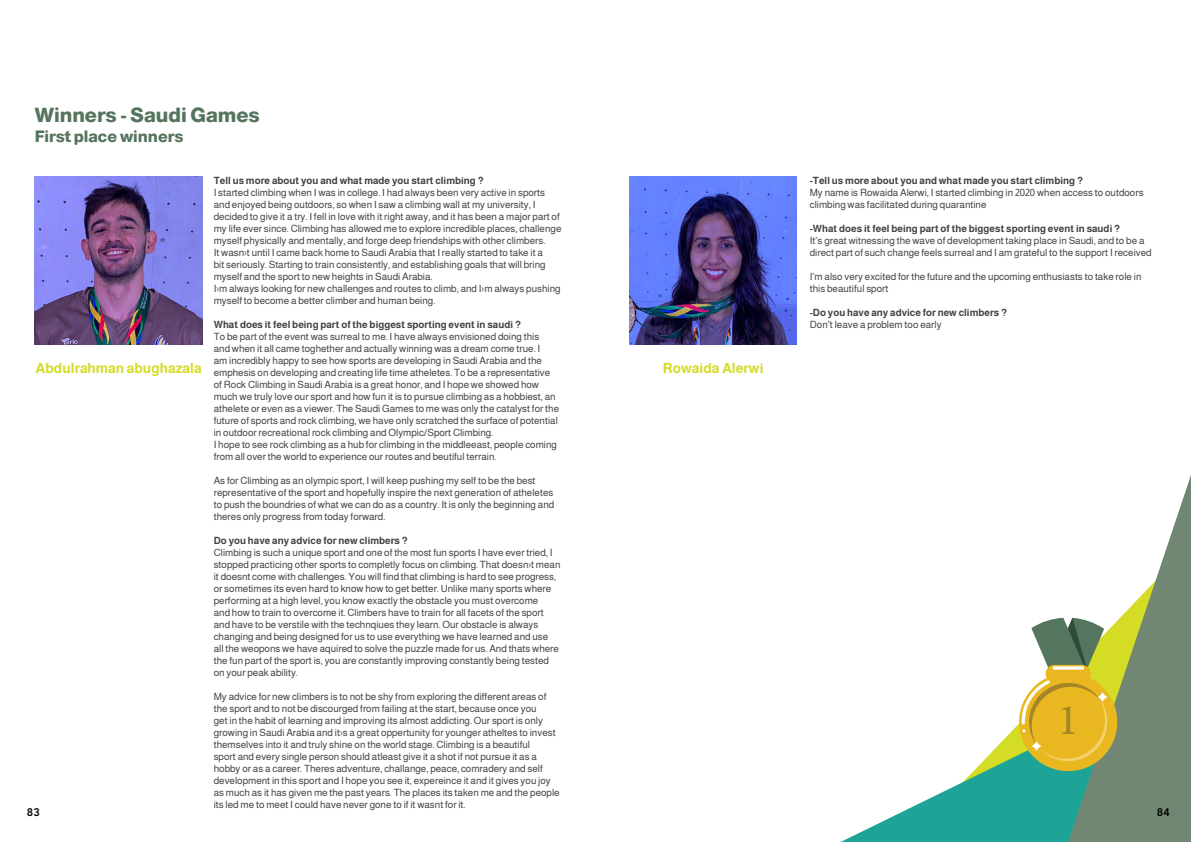
<style>
.page{position:relative;width:1191px;height:842px;background:#fff}
.page>*{position:absolute;margin:0;border:0;box-sizing:border-box;transform-origin:0 0}
.t1{font:800 20px "Almarai";color:#55745e}
.t2{font:800 16px "Almarai";color:#55745e}
.t3{font:700 14px "Almarai";color:#d4dc25}
.t4{font:700 12px "Bahij Janna";color:#000}
.t5{font:10px/12px "Almarai";color:#424143}
.t6{font:700 10px "Almarai";color:#424143}
</style>
<div class="page">
<img style="left:35px;top:176px;width:167px;height:169px">
<img style="left:629px;top:176px;width:168px;height:169px">
<svg style="left:841px;top:679px;width:227px;height:163px"></svg>
<svg style="left:1068px;top:475px;width:123px;height:367px;fill:#718774"></svg>
<svg style="left:1031px;top:618px;width:73px;height:54px"></svg>
<div style="left:1045px;top:665px;width:45px;height:17px;background:#e9b820;border-radius:9px"></div>
<svg style="left:1052px;top:666px;width:32px;height:4px"></svg>
<div style="left:1019px;top:673px;width:98px;height:98px;background:#e9b820;border-radius:50%"></div>
<svg style="left:1021px;top:680px;width:86px;height:81px"></svg>
<h1 class="t1" style="left:35px;top:100px;width:226px">Winners - Saudi Games</h1>
<h2 class="t2" style="left:35px;top:124px;width:150px">First place winners</h2>
<p class="t6" style="left:214px;top:173px;width:271px">Tell us more about you and what made you start climbing ?</p>
<p class="t5" style="left:214px;top:186px;width:349px">I started climbing when I was in college. I had always been very active in sports and enjoyed being outdoors, so when I saw a climbing wall at my university, I decided to give it a try. I fell in love with it right away, and it has been a major part of my life ever since. Climbing has allowed me to explore incredible places, challenge myself physically and mentally, and forge deep friendships with other climbers.<br>It wasn›t until I came back home to Saudi Arabia that I really started to take it a<br>bit seriously. Starting to train consistently, and establishing goals that will bring myself and the sport to new heights in Saudi Arabia.<br>I›m always looking for new challenges and routes to climb, and I›m always pushing myself to become a better climber and human being.</p>
<p class="t6" style="left:214px;top:317px;width:309px">What does it feel being part of the biggest sporting event in saudi ?</p>
<p class="t5" style="left:214px;top:330px;width:347px">To be part of the event was surreal to me. I have always envisioned doing this<br>and when it all came toghether and actually winning was a dream come true. I<br>am incredibly happy to see how sports are developing in Saudi Arabia and the emphesis on developing and creating life time atheletes. To be a representative of Rock Climbing in Saudi Arabia is a great honor, and I hope we showed how much we truly love our sport and how fun it is to pursue climbing as a hobbiest, an athelete or even as a viewer. The Saudi Games to me was only the catalyst for the future of sports and rock climbing, we have only scratched the surface of potential in outdoor recreational rock climbing and Olympic/Sport Climbing.<br>I hope to see rock climbing as a hub for climbing in the middleeast, people coming from all over the world to experience our routes and beutiful terrain.</p>
<p class="t5" style="left:214px;top:474px;width:342px">As for Climbing as an olympic sport, I will keep pushing my self to be the best representative of the sport and hopefully inspire the next generation of atheletes to push the boundries of what we can do as a country. It is only the beginning and theres only progress from today forward.</p>
<p class="t6" style="left:214px;top:533px;width:196px">Do you have any advice for new climbers ?</p>
<p class="t5" style="left:214px;top:546px;width:348px">Climbing is such a unique sport and one of the most fun sports I have ever tried, I stopped practicing other sports to completly focus on climbing. That doesn›t mean it doesnt come with challenges. You will find that climbing is hard to see progress, or sometimes its even hard to know how to get better. Unlike many sports where performing at a high level, you know exactly the obstacle you must overcome<br>and how to train to overcome it. Climbers have to train for all facets of the sport and have to be verstile with the technqiues they learn. Our obstacle is always changing and being designed for us to use everything we have learned and use all the weopons we have aquired to solve the puzzle made for us. And thats where the fun part of the sport is, you are constantly improving constantly being tested on your peak ability.</p>
<p class="t5" style="left:214px;top:690px;width:347px">My advice for new climbers is to not be shy from exploring the different areas of the sport and to not be discourged from failing at the start, because once you<br>get in the habit of learning and improving its almost addicting. Our sport is only growing in Saudi Arabia and it›s a great oppertunity for younger atheltes to invest themselves into it and truly shine on the world stage. Climbing is a beautiful<br>sport and every single person should atleast give it a shot if not pursue it as a hobby or as a career. Theres adventure, challange, peace, comradery and self development in this sport and I hope you see it, expereince it and it gives you joy as much as it has given me the past years. The places its taken me and the people its led me to meet I could have never gone to if it wasnt for it.</p>
<p class="t6" style="left:809px;top:173px;width:275px">-Tell us more about you and what made you start climbing ?</p>
<p class="t5" style="left:809px;top:186px;width:335px">My name is Rowaida Alerwi, I started climbing in 2020 when access to outdoors climbing was facilitated during quarantine</p>
<p class="t6" style="left:809px;top:221px;width:312px">-What does it feel being part of the biggest sporting event in saudi ?</p>
<p class="t5" style="left:809px;top:234px;width:343px">It’s great witnessing the wave of development taking place in Saudi, and to be a direct part of such change feels surreal and I am grateful to the support I received</p>
<p class="t5" style="left:809px;top:270px;width:333px">I’m also very excited for the future and the upcoming enthusiasts to take role in this beautiful sport</p>
<p class="t6" style="left:809px;top:305px;width:199px">-Do you have any advice for new climbers ?</p>
<p class="t5" style="left:809px;top:318px;width:133px">Don’t leave a problem too early</p>
<h3 class="t3" style="left:36px;top:357px;width:168px">Abdulrahman abughazala</h3>
<h3 class="t3" style="left:663px;top:357px;width:102px">Rowaida Alerwi</h3>
<p class="t4" style="left:27px;top:805px;width:14px">83</p>
<p class="t4" style="left:1157px;top:805px;width:14px">84</p>
</div>
